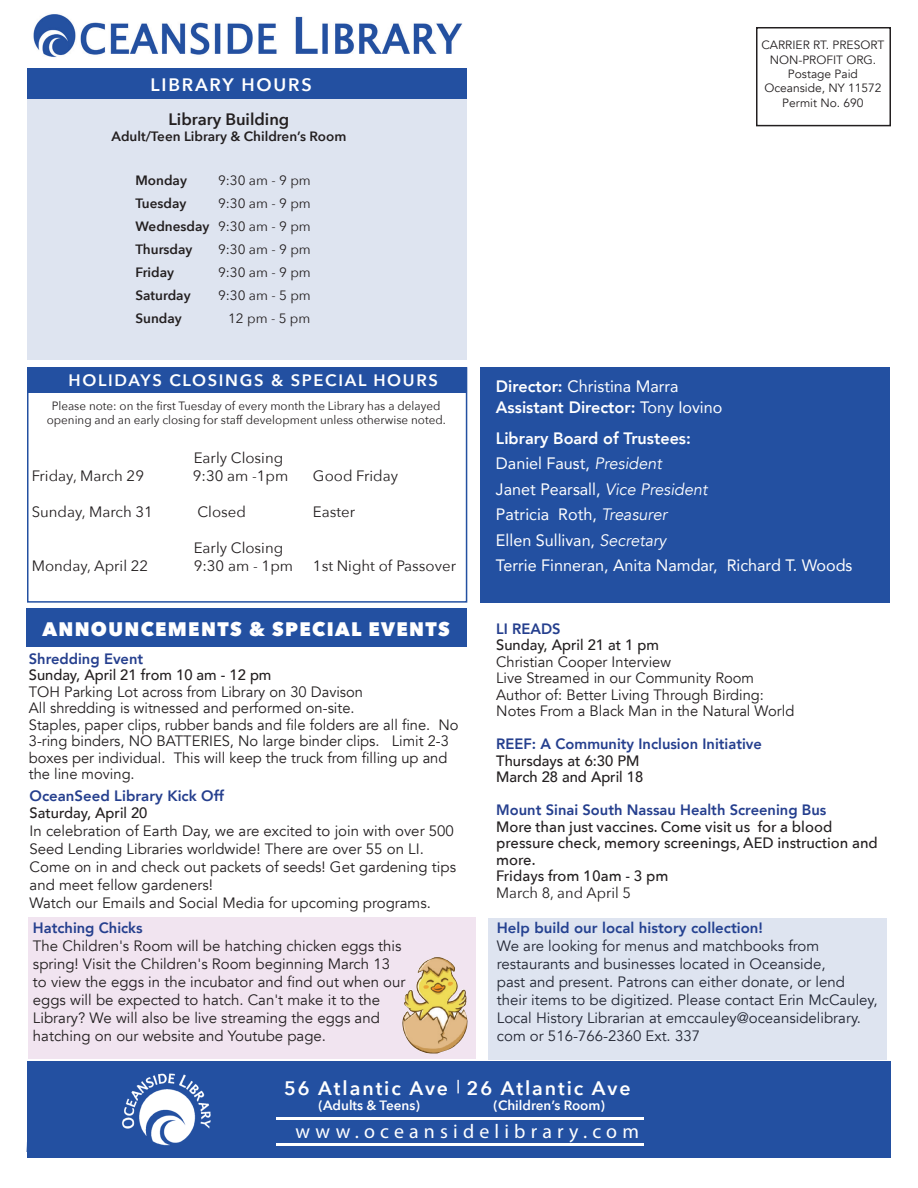
<style>
.page{position:relative;width:918px;height:1188px;background:#fff}
.page>*{position:absolute;margin:0;border:0;box-sizing:border-box;transform-origin:0 0}
.t1{font:19.95px "Myriad Pro";letter-spacing:.26em;color:#fff}
.t2{font:800 19.5px "Avenir Next";letter-spacing:.07em;color:#fff}
.t3{font:600 19.5px "Avenir Next";letter-spacing:.1em;color:#fff}
.t4{font:600 18px "Avenir Next";letter-spacing:.1em;color:#fff}
.t5{font:16.5px/25.5px "Avenir";color:#fff}
.t6{font:800 16.5px/21px "Avenir";color:#fff}
.t7{font:600 16.5px "Avenir Next";letter-spacing:.1em;color:#fff}
.t8{font:600 16.5px "Avenir Next";color:#231f20}
.t9{font:15px/18px "Avenir";color:#231f20}
.t10{font:500 15px/16.5px "Avenir Next";color:#231f20}
.t11{font:15px "Avenir Next";color:#231f20}
.t12{font:800 15px/16.5px "Avenir";color:#253f8e}
.t13{font:13.5px/23px "Avenir Next";color:#231f20;text-align:justify}
.t14{font:600 13.5px "Avenir Next";color:#231f20}
.t15{font:600 13.5px "Avenir Next";color:#fff}
.t16{font:12px/14.4px "Avenir Next";color:#231f20;text-align:center}
.t17{font:12px/14.4px "Avenir";color:#231f20;text-align:center}
.s1{font-weight:600}
.s2{font-weight:800;color:#253f8e}
.s3{font-weight:500}
.s4{font-weight:500;color:#231f20}
.s5{font-weight:400}
.s6{font-weight:800}
.s7{font-style:italic}
.s8{font-family:"Avenir";font-weight:800;color:#253f8e}
</style>
<div class="page">
<div style="left:28px;top:917px;width:448px;height:141px;background:#f1e4f0"></div>
<div style="left:27px;top:367px;width:440px;height:236px;border:2px solid #2350a1"></div>
<div style="left:480px;top:367px;width:410px;height:236px;background:#2350a1"></div>
<div style="left:27px;top:367px;width:440px;height:26px;background:#2350a1"></div>
<div style="left:27px;top:99px;width:440px;height:261px;background:#dee4f0"></div>
<div style="left:27px;top:69px;width:440px;height:30px;background:#2350a1"></div>
<div style="left:756px;top:27px;width:135px;height:99px;border:2px solid #231f20"></div>
<div style="left:26px;top:608px;width:441px;height:39px;background:#2350a1"></div>
<div style="left:27px;top:1062px;width:864px;height:96px;background:#2350a1"></div>
<hr style="left:276px;top:1143px;width:367px;height:3px;background:#fff">
<hr style="left:276px;top:1117px;width:367px;height:2px;background:#fff">
<img style="left:33px;top:14px;width:430px;height:43px">
<img style="left:122px;top:1073px;width:89px;height:73px">
<div style="left:489px;top:918px;width:398px;height:142px;background:#dee4f0"></div>
<img style="left:402px;top:957px;width:66px;height:96px">
<p class="t4" style="left:151px;top:69px;width:163px">LIBRARY HOURS</p>
<p class="t8" style="left:169px;top:105px;width:122px">Library Building</p>
<p class="t14" style="left:112px;top:124px;width:236px">Adult/Teen Library &amp; Children’s Room</p>
<p class="t14" style="left:136px;top:169px;width:53px">Monday</p>
<p class="t13" style="left:218px;top:168px;width:94px">9:30 am - 9 pm</p>
<p class="t14" style="left:136px;top:192px;width:52px">Tuesday</p>
<p class="t13" style="left:136px;top:191px;width:177px;text-indent:82px">9:30 am - 9 pm <span class="s1">Wednesday</span> 9:30 am - 9 pm <span class="s1">Thursday</span></p>
<p class="t13" style="left:218px;top:237px;width:94px">9:30 am - 9 pm</p>
<p class="t14" style="left:136px;top:261px;width:40px">Friday</p>
<p class="t13" style="left:218px;top:260px;width:94px">9:30 am - 9 pm</p>
<p class="t14" style="left:136px;top:284px;width:57px">Saturday</p>
<p class="t13" style="left:218px;top:283px;width:94px">9:30 am - 5 pm</p>
<p class="t14" style="left:136px;top:307px;width:48px">Sunday</p>
<p class="t13" style="left:228px;top:306px;width:84px">12 pm - 5 pm</p>
<p class="t7" style="left:69px;top:366px;width:371px">HOLIDAYS CLOSINGS &amp; SPECIAL HOURS</p>
<p class="t16" style="left:47px;top:398px;width:401px">Please note: on the first Tuesday of every month the Library has a delayed opening and an early closing for staff development unless otherwise noted.</p>
<p class="t11" style="left:194px;top:445px;width:91px">Early Closing</p>
<p class="t11" style="left:32px;top:463px;width:114px">Friday, March 29</p>
<p class="t11" style="left:193px;top:463px;width:97px">9:30 am -1pm</p>
<p class="t11" style="left:313px;top:463px;width:87px">Good Friday</p>
<p class="t11" style="left:32px;top:499px;width:123px">Sunday, March 31</p>
<p class="t11" style="left:197px;top:499px;width:50px">Closed</p>
<p class="t11" style="left:313px;top:499px;width:44px">Easter</p>
<p class="t11" style="left:194px;top:535px;width:91px">Early Closing</p>
<p class="t11" style="left:32px;top:553px;width:118px">Monday, April 22</p>
<p class="t11" style="left:194px;top:553px;width:101px">9:30 am - 1pm</p>
<p class="t11" style="left:313px;top:553px;width:145px">1st Night of Passover</p>
<p class="t2" style="left:42px;top:617px;width:409px">ANNOUNCEMENTS &amp; SPECIAL EVENTS</p>
<p class="t9" style="left:29px;top:651px;width:431px;line-height:16.5px"><span class="s2">Shredding Event<br></span><span class="s3">Sunday, April 21 from 10 am - 12 pm<br></span>TOH Parking Lot across from Library on 30 Davison<br>All shredding is witnessed and performed on-site.<br>Staples, paper clips, rubber bands and file folders are all fine. No 3-ring binders, NO BATTERIES, No large binder clips. Limit 2-3 boxes per individual. This will keep the truck from filling up and the line moving.</p>
<p class="t12" style="left:30px;top:788px;width:196px">OceanSeed Library Kick Off<br><span class="s4">Saturday, April 20</span></p>
<p class="t9" style="left:30px;top:822px;width:428px">In celebration of Earth Day, we are excited to join with over 500<br>Seed Lending Libraries worldwide! There are over 55 on LI.<br>Come on in and check out packets of seeds! Get gardening tips and meet fellow gardeners!<br>Watch our Emails and Social Media for upcoming programs.</p>
<p class="t9" style="left:33px;top:920px;width:374px"><span class="s2">Hatching Chicks<br></span>The Children's Room will be hatching chicken eggs this spring! Visit the Children's Room beginning March 13 to view the eggs in the incubator and find out when our eggs will be expected to hatch. Can't make it to the Library? We will also be live streaming the eggs and hatching on our website and Youtube page.</p>
<p class="t17" style="left:761px;top:38px;width:124px">CARRIER RT. PRESORT<br>NON-PROFIT ORG.<br>Postage Paid<br>Oceanside, NY 11572<br>Permit No. 690</p>
<p class="t6" style="left:496px;top:376px;width:228px">Director: <span class="s5">Christina Marra<br></span>Assistant Director: <span class="s5">Tony Iovino</span></p>
<p class="t5" style="left:496px;top:425px;width:358px"><span class="s6">Library Board of Trustees:<br></span>Daniel Faust, <span class="s7">President<br></span>Janet Pearsall, <span class="s7">Vice President<br></span>Patricia Roth, <span class="s7">Treasurer<br></span>Ellen Sullivan, <span class="s7">Secretary<br></span>Terrie Finneran, Anita Namdar, Richard T. Woods</p>
<p class="t9" style="left:496px;top:620px;width:300px;line-height:16.5px"><span class="s2">LI READS<br></span><span class="s3">Sunday, April 21 at 1 pm<br></span>Christian Cooper Interview<br>Live Streamed in our Community Room<br>Author of: Better Living Through Birding:<br>Notes From a Black Man in the Natural World</p>
<p class="t12" style="left:496px;top:736px;width:267px">REEF: A Community Inclusion Initiative<br><span class="s4">Thursdays at 6:30 PM<br>March 28 and April 18</span></p>
<p class="t10" style="left:496px;top:801px;width:383px"><span class="s8">Mount Sinai South Nassau Health Screening Bus<br></span>More than just vaccines. Come visit us for a blood pressure check, memory screenings, AED instruction and more.<br>Fridays from 10am - 3 pm<br><span class="s5">March 8, and April 5</span></p>
<p class="t9" style="left:497px;top:920px;width:382px"><span class="s2">Help build our local history collection!<br></span>We are looking for menus and matchbooks from restaurants and businesses located in Oceanside,<br>past and present. Patrons can either donate, or lend their items to be digitized. Please contact Erin McCauley, Local History Librarian at emccauley@oceansidelibrary. com or 516-766-2360 Ext. 337</p>
<p class="t3" style="left:284px;top:1071px;width:348px">56 Atlantic Ave <sup>|</sup> 26 Atlantic Ave</p>
<p class="t15" style="left:319px;top:1094px;width:103px">(Adults &amp; Teens)</p>
<p class="t15" style="left:494px;top:1094px;width:113px">(Children’s Room)</p>
<p class="t1" style="left:296px;top:1119px;width:345px">www.oceansidelibrary.com</p>
</div>
